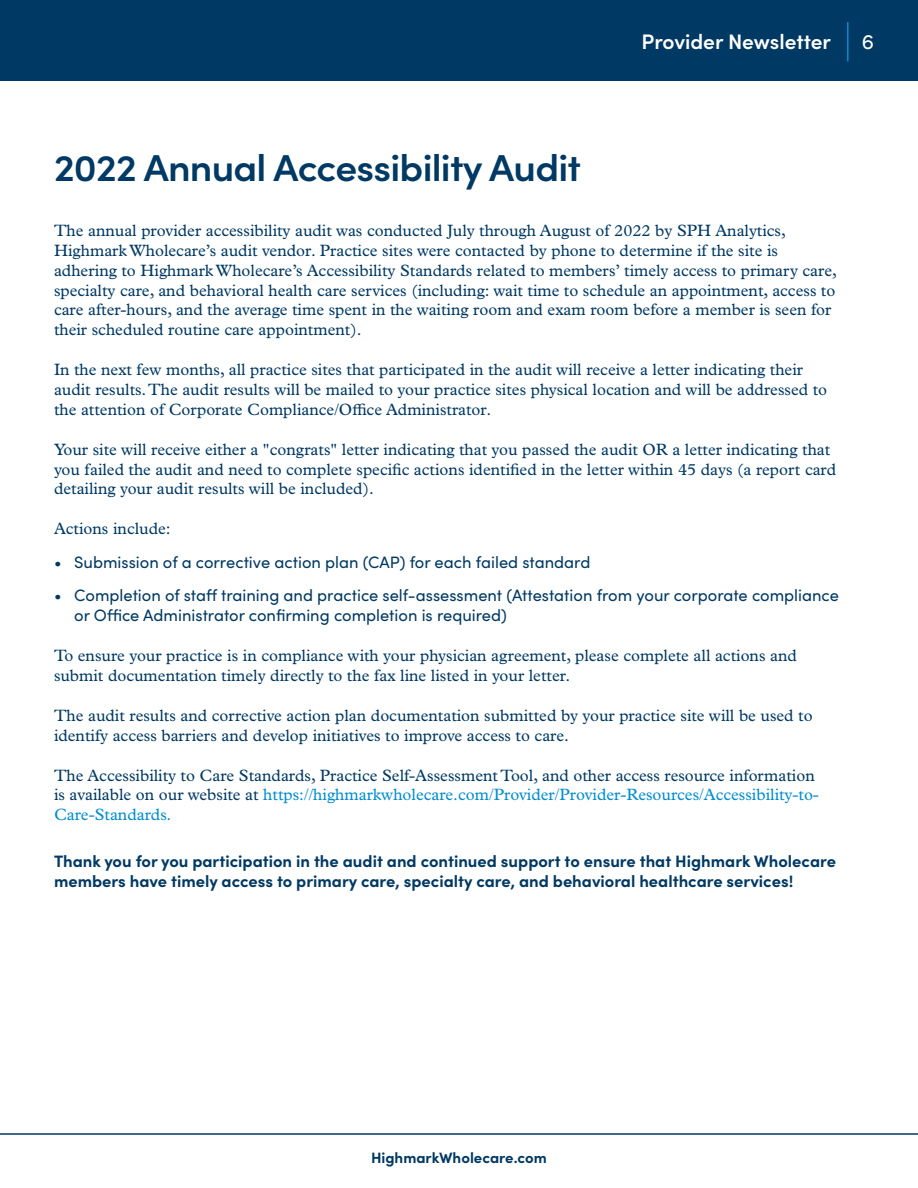
<style>
.page{position:relative;width:918px;height:1188px;background:#fff}
.page>*{position:absolute;margin:0;border:0;box-sizing:border-box;transform-origin:0 0}
.t1{font:600 37.5px "Sofia Pro";letter-spacing:-.02em;color:#003963;scale:1.04 1}
.t2{font:600 21px "Sofia Pro";color:#fff}
.t3{font:21px "Sofia Pro";color:#fff}
.t4{font:16.5px/19.8px "Plantin MT Pro";color:#003963}
.t5{font:16.5px/19.8px "Sofia Pro";color:#003963}
.t6{font:700 16.5px/19.8px "Sofia Pro";color:#003963}
.t7{font:700 15px "Sofia Pro";color:#003963}
.s1{color:#008dd1}
</style>
<div class="page">
<div style="left:0;top:0;width:918px;height:81px;background:#003963"></div>
<hr style="left:847px;top:22px;width:2px;height:39px;background:#008dd1">
<hr style="left:0;top:1133px;width:918px;height:2px;background:#003963">
<p class="t2" style="left:642px;top:26px;width:191px">Provider Newsletter</p>
<p class="t3" style="left:862px;top:26px;width:14px">6</p>
<h1 class="t1" style="left:54px;top:140px;width:508px">2022 Annual Accessibility Audit</h1>
<p class="t4" style="left:54px;top:221px;width:784px">The annual provider accessibility audit was conducted July through August of 2022 by SPH Analytics, Highmark Wholecare’s audit vendor. Practice sites were contacted by phone to determine if the site is adhering to Highmark Wholecare’s Accessibility Standards related to members’ timely access to primary care, specialty care, and behavioral health care services (including: wait time to schedule an appointment, access to care after-hours, and the average time spent in the waiting room and exam room before a member is seen for their scheduled routine care appointment).</p>
<p class="t4" style="left:54px;top:360px;width:775px">In the next few months, all practice sites that participated in the audit will receive a letter indicating their audit results. The audit results will be mailed to your practice sites physical location and will be addressed to the attention of Corporate Compliance/Office Administrator.</p>
<p class="t4" style="left:54px;top:439px;width:784px">Your site will receive either a "congrats" letter indicating that you passed the audit OR a letter indicating that you failed the audit and need to complete specific actions identified in the letter within 45 days (a report card detailing your audit results will be included).</p>
<p class="t4" style="left:54px;top:519px;width:118px">Actions include:</p>
<p class="t5" style="left:54px;top:551px;width:538px">• Submission of a corrective action plan (CAP) for each failed standard</p>
<p class="t5" style="left:74px;top:584px;width:766px;text-indent:-20px">• Completion of staff training and practice self-assessment (Attestation from your corporate compliance or Office Administrator confirming completion is required)</p>
<p class="t4" style="left:54px;top:646px;width:745px">To ensure your practice is in compliance with your physician agreement, please complete all actions and submit documentation timely directly to the fax line listed in your letter.</p>
<p class="t4" style="left:54px;top:705px;width:760px">The audit results and corrective action plan documentation submitted by your practice site will be used to identify access barriers and develop initiatives to improve access to care.</p>
<p class="t4" style="left:54px;top:765px;width:767px">The Accessibility to Care Standards, Practice Self-Assessment Tool, and other access resource information is available on our website at <span class="s1">https://highmarkwholecare.com/Provider/Provider-Resources/Accessibility-to-<br>Care-Standards.</span></p>
<p class="t6" style="left:54px;top:850px;width:784px">Thank you for you participation in the audit and continued support to ensure that Highmark Wholecare members have timely access to primary care, specialty care, and behavioral healthcare services!</p>
<p class="t7" style="left:371px;top:1146px;width:177px">HighmarkWholecare.com</p>
</div>
